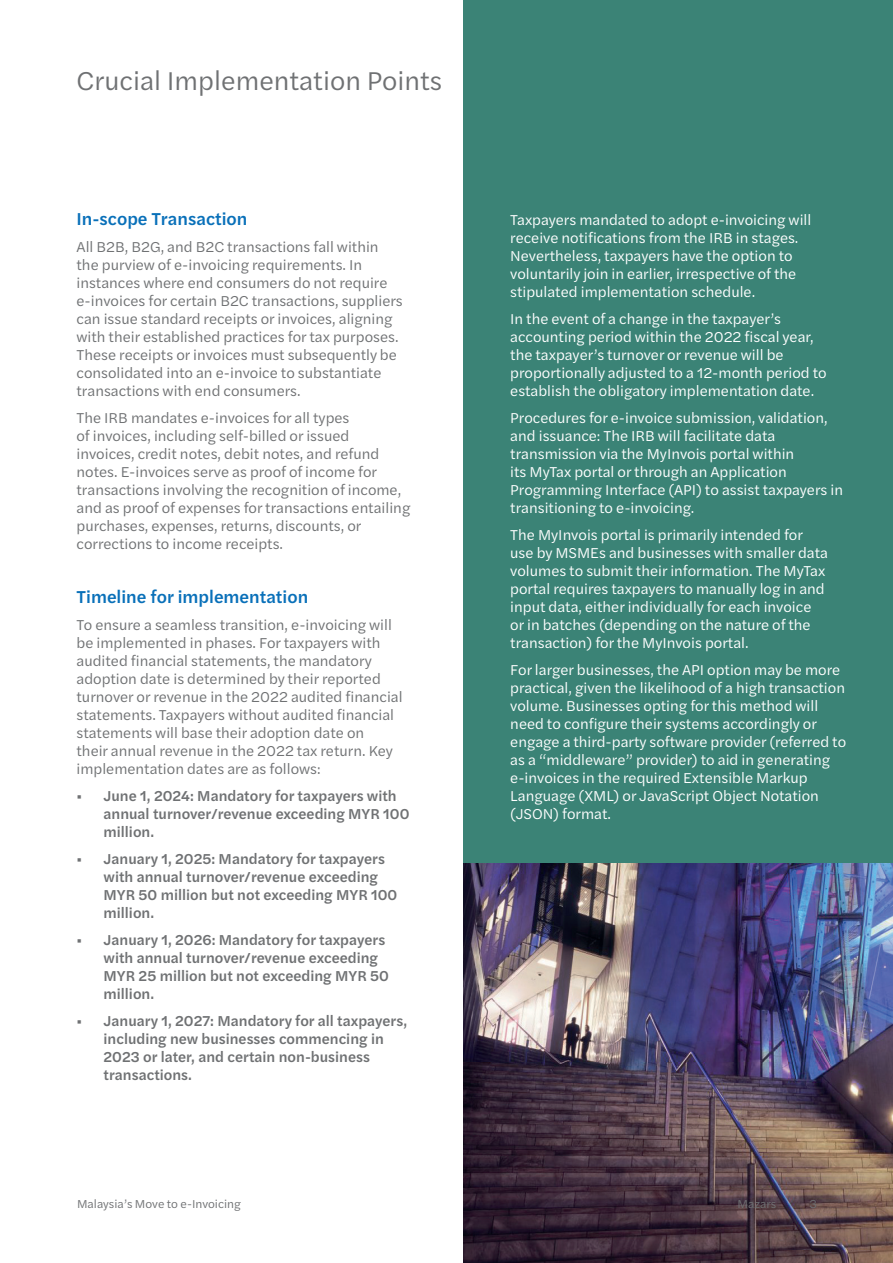
<style>
.page{position:relative;width:893px;height:1263px;background:#fff}
.page>*{position:absolute;margin:0;border:0;box-sizing:border-box;transform-origin:0 0}
.t1{font:27px "Halyard Text";color:#6f7173}
.t2{font:500 18px "Halyard Text";color:#0970b9}
.t3{font:15px/18px "Halyard Text";color:#fff}
.t4{font:15px/18px "Halyard Text";color:#6f7173}
.t5{font:500 15px/18px "Halyard Text";color:#6f7173}
.t6{font:12px "Halyard Text";color:#6f7173}
</style>
<div class="page">
<div style="left:463px;top:0;width:430px;height:1263px;background:#3b8376"></div>
<img style="left:463px;top:863px;width:430px;height:400px">
<h1 class="t1" style="left:77px;top:61px;width:367px">Crucial Implementation Points</h1>
<p class="t2" style="left:77px;top:206px;width:172px">In-scope Transaction</p>
<p class="t4" style="left:77px;top:237px;width:328px">All B2B, B2G, and B2C transactions fall within the purview of e-invoicing requirements. In instances where end consumers do not require e-invoices for certain B2C transactions, suppliers can issue standard receipts or invoices, aligning with their established practices for tax purposes.<br>These receipts or invoices must subsequently be consolidated into an e-invoice to substantiate transactions with end consumers.</p>
<p class="t4" style="left:77px;top:408px;width:335px">The IRB mandates e-invoices for all types<br>of invoices, including self-billed or issued invoices, credit notes, debit notes, and refund notes. E-invoices serve as proof of income for transactions involving the recognition of income, and as proof of expenses for transactions entailing purchases, expenses, returns, discounts, or corrections to income receipts.</p>
<p class="t2" style="left:77px;top:584px;width:233px">Timeline for implementation</p>
<p class="t4" style="left:77px;top:615px;width:328px">To ensure a seamless transition, e-invoicing will be implemented in phases. For taxpayers with audited financial statements, the mandatory adoption date is determined by their reported turnover or revenue in the 2022 audited financial statements. Taxpayers without audited financial statements will base their adoption date on<br>their annual revenue in the 2022 tax return. Key implementation dates are as follows:</p>
<p class="t5" style="left:104px;top:786px;width:307px;text-indent:-27px">• June 1, 2024: Mandatory for taxpayers with annual turnover/revenue exceeding MYR 100 million.</p>
<p class="t5" style="left:104px;top:849px;width:295px;text-indent:-27px">• January 1, 2025: Mandatory for taxpayers with annual turnover/revenue exceeding MYR 50 million but not exceeding MYR 100 million.</p>
<p class="t5" style="left:104px;top:930px;width:287px;text-indent:-27px">• January 1, 2026: Mandatory for taxpayers with annual turnover/revenue exceeding<br>MYR 25 million but not exceeding MYR 50 million.</p>
<p class="t5" style="left:104px;top:1011px;width:305px;text-indent:-27px">• January 1, 2027: Mandatory for all taxpayers, including new businesses commencing in 2023 or later, and certain non-business transactions.</p>
<p class="t3" style="left:510px;top:210px;width:303px">Taxpayers mandated to adopt e-invoicing will receive notifications from the IRB in stages.<br>Nevertheless, taxpayers have the option to voluntarily join in earlier, irrespective of the stipulated implementation schedule.</p>
<p class="t3" style="left:510px;top:309px;width:318px">In the event of a change in the taxpayer’s accounting period within the 2022 fiscal year, the taxpayer’s turnover or revenue will be proportionally adjusted to a 12-month period to establish the obligatory implementation date.</p>
<p class="t3" style="left:510px;top:408px;width:334px">Procedures for e-invoice submission, validation, and issuance: The IRB will facilitate data transmission via the MyInvois portal within<br>its MyTax portal or through an Application Programming Interface (API) to assist taxpayers in transitioning to e-invoicing.</p>
<p class="t3" style="left:510px;top:525px;width:319px">The MyInvois portal is primarily intended for use by MSMEs and businesses with smaller data volumes to submit their information. The MyTax portal requires taxpayers to manually log in and input data, either individually for each invoice or in batches (depending on the nature of the transaction) for the MyInvois portal.</p>
<p class="t3" style="left:510px;top:660px;width:337px">For larger businesses, the API option may be more practical, given the likelihood of a high transaction volume. Businesses opting for this method will need to configure their systems accordingly or engage a third-party software provider (referred to as a “middleware” provider) to aid in generating e-invoices in the required Extensible Markup Language (XML) or JavaScript Object Notation (JSON) format.</p>
<p class="t6" style="left:77px;top:1195px;width:165px">Malaysia’s Move to e-Invoicing</p>
<p class="t6" style="left:738px;top:1195px;width:40px">Mazars</p>
<p class="t6" style="left:809px;top:1195px;width:9px">3</p>
</div>
